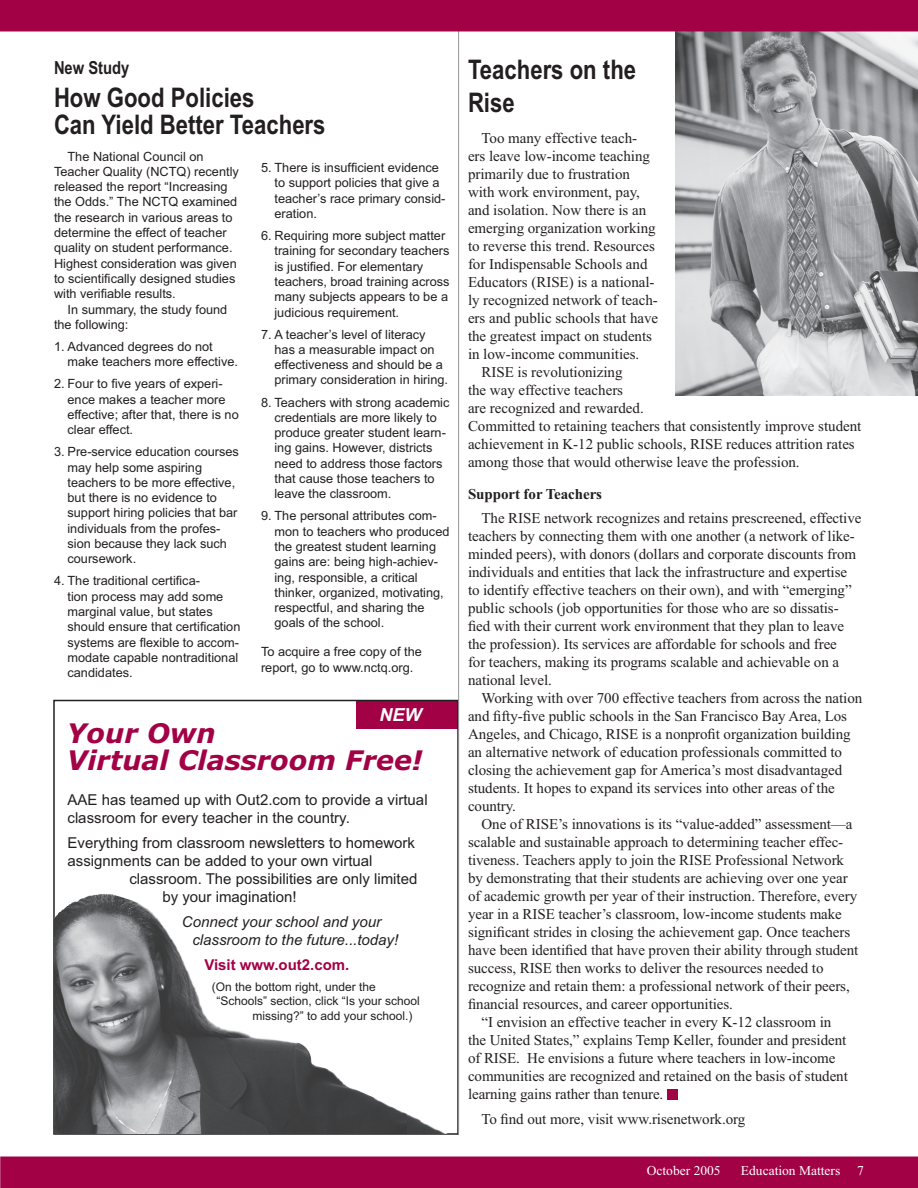
<style>
.page{position:relative;width:918px;height:1188px;background:#fff}
.page>*{position:absolute;margin:0;border:0;box-sizing:border-box;transform-origin:0 0}
.t1{font:700 27px/32.4px "Arial Narrow";color:#231f20}
.t2{font:italic 700 27px/27px "Verdana";color:#a30146}
.t3{font:700 18px "Arial Narrow";color:#231f20}
.t4{font:italic 700 18px "Arial";color:#fff}
.t5{font:15px/18px "Times New Roman";letter-spacing:-.005em;color:#231f20}
.t6{font:15px/18px "Arial";color:#231f20}
.t7{font:italic 15px/18px "Arial";color:#231f20}
.t8{font:700 15px "Times New Roman";letter-spacing:-.005em;color:#231f20}
.t9{font:700 15px "Arial";color:#a30146}
.t10{font:13.5px "Times New Roman";color:#fff}
.t11{font:12.75px/15.3px "Arial";color:#231f20}
.t12{font:12px "Arial";color:#231f20}
</style>
<div class="page">
<div style="left:0;top:1157px;width:918px;height:31px;background:#a30146"></div>
<div style="left:356px;top:700px;width:102px;height:28px;background:#a30146"></div>
<img style="left:675px;top:31px;width:243px;height:365px">
<img style="left:54px;top:894px;width:394px;height:240px">
<div style="left:667px;top:1089px;width:11px;height:10px;background:#a30146"></div>
<hr style="left:458px;top:29px;width:1px;height:1105px;background:#939598">
<div style="left:0;top:0;width:918px;height:31px;background:#a30146"></div>
<p class="t3" style="left:54px;top:54px;width:77px">New Study</p>
<h1 class="t1" style="left:54px;top:83px;width:273px;line-height:27px">How Good Policies<br>Can Yield Better Teachers</h1>
<p class="t11" style="left:54px;top:149px;width:186px;text-indent:14px">The National Council on<br>Teacher Quality (NCTQ) recently released the report “Increasing the Odds.” The NCTQ examined the research in various areas to determine the effect of teacher quality on student performance.<br>Highest consideration was given to scientifically designed studies with verifiable results.</p>
<p class="t11" style="left:54px;top:302px;width:175px;text-indent:14px">In summary, the study found the following:</p>
<p class="t11" style="left:68px;top:339px;width:172px;text-indent:-14px">1. Advanced degrees do not make teachers more effective.</p>
<p class="t11" style="left:68px;top:376px;width:173px;text-indent:-14px">2. Four to five years of experi&shy;ence makes a teacher more effective; after that, there is no clear effect.</p>
<p class="t11" style="left:68px;top:444px;width:173px;text-indent:-14px">3. Pre-service education courses may help some aspiring teachers to be more effective, but there is no evidence to support hiring policies that bar individuals from the profes&shy;sion because they lack such coursework.</p>
<p class="t11" style="left:68px;top:573px;width:174px;text-indent:-14px">4. The traditional certifica-<br>tion process may add some marginal value, but states should ensure that certification systems are flexible to accom&shy;modate capable nontraditional candidates.</p>
<p class="t11" style="left:274px;top:160px;width:172px;text-indent:-14px">5. There is insufficient evidence to support policies that give a teacher’s race primary consid&shy;eration.</p>
<p class="t11" style="left:274px;top:228px;width:177px;text-indent:-14px">6. Requiring more subject matter training for secondary teachers is justified. For elementary teachers, broad training across many subjects appears to be a judicious requirement.</p>
<p class="t11" style="left:274px;top:327px;width:175px;text-indent:-14px">7. A teacher’s level of literacy has a measurable impact on effectiveness and should be a primary consideration in hiring.</p>
<p class="t11" style="left:274px;top:395px;width:177px;text-indent:-14px">8. Teachers with strong academic credentials are more likely to produce greater student learn&shy;ing gains. However, districts need to address those factors that cause those teachers to leave the classroom.</p>
<p class="t11" style="left:274px;top:508px;width:177px;text-indent:-14px">9. The personal attributes com&shy;mon to teachers who produced the greatest student learning gains are: being high-achiev&shy;ing, responsible, a critical thinker, organized, motivating, respectful, and sharing the goals of the school.</p>
<p class="t11" style="left:261px;top:644px;width:162px">To acquire a free copy of the report, go to www.nctq.org.</p>
<p class="t4" style="left:380px;top:703px;width:43px">NEW</p>
<h1 class="t2" style="left:67px;top:719px;width:358px">Your Own<br>Virtual Classroom Free!</h1>
<p class="t6" style="left:68px;top:791px;width:362px">AAE has teamed up with Out2.com to provide a virtual classroom for every teacher in the country.</p>
<p class="t6" style="left:68px;top:834px;width:349px">Everything from classroom newsletters to homework</p>
<p class="t6" style="left:68px;top:852px;width:307px">assignments can be added to your own virtual</p>
<p class="t6" style="left:129px;top:870px;width:290px">classroom. The possibilities are only limited</p>
<p class="t6" style="left:162px;top:888px;width:136px">by your imagination!</p>
<p class="t7" style="left:192px;top:913px;width:207px;text-indent:-10px">Connect your school and your classroom to the future...today!</p>
<p class="t9" style="left:204px;top:955px;width:147px">Visit www.out2.com.</p>
<p class="t12" style="left:212px;top:979px;width:166px">(On the bottom right, under the</p>
<p class="t12" style="left:216px;top:993px;width:205px">“Schools” section, click “Is your school</p>
<p class="t12" style="left:252px;top:1008px;width:162px">missing?” to add your school.)</p>
<h1 class="t1" style="left:468px;top:52px;width:170px">Teachers on the<br>Rise</h1>
<p class="t5" style="left:482px;top:129px;width:157px">Too many effective teach-</p>
<p class="t5" style="left:468px;top:147px;width:184px">ers leave low-income teaching</p>
<p class="t5" style="left:468px;top:165px;width:164px">primarily due to frustration</p>
<p class="t5" style="left:468px;top:183px;width:173px">with work environment, pay,</p>
<p class="t5" style="left:468px;top:201px;width:180px">and isolation. Now there is an</p>
<p class="t5" style="left:468px;top:219px;width:189px">emerging organization working</p>
<p class="t5" style="left:468px;top:237px;width:188px">to reverse this trend. Resources</p>
<p class="t5" style="left:468px;top:255px;width:181px">for Indispensable Schools and</p>
<p class="t5" style="left:468px;top:273px;width:188px">Educators (RISE) is a national-</p>
<p class="t5" style="left:468px;top:291px;width:191px">ly recognized network of teach-</p>
<p class="t5" style="left:468px;top:309px;width:192px">ers and public schools that have</p>
<p class="t5" style="left:468px;top:327px;width:186px">the greatest impact on students</p>
<p class="t5" style="left:468px;top:345px;width:173px">in low-income communities.</p>
<p class="t5" style="left:482px;top:363px;width:143px">RISE is revolutionizing</p>
<p class="t5" style="left:468px;top:381px;width:157px">the way effective teachers</p>
<p class="t5" style="left:468px;top:399px;width:177px">are recognized and rewarded.</p>
<p class="t5" style="left:468px;top:417px;width:395px">Committed to retaining teachers that consistently improve student</p>
<p class="t5" style="left:468px;top:435px;width:388px">achievement in K-12 public schools, RISE reduces attrition rates</p>
<p class="t5" style="left:468px;top:453px;width:333px">among those that would otherwise leave the profession.</p>
<p class="t8" style="left:468px;top:483px;width:136px">Support for Teachers</p>
<p class="t5" style="left:468px;top:509px;width:395px;text-indent:14px">The RISE network recognizes and retains prescreened, effective teachers by connecting them with one another (a network of like&shy;minded peers), with donors (dollars and corporate discounts from individuals and entities that lack the infrastructure and expertise to identify effective teachers on their own), and with “emerging” public schools (job opportunities for those who are so dissatis&shy;fied with their current work environment that they plan to leave the profession). Its services are affordable for schools and free<br>for teachers, making its programs scalable and achievable on a national level.</p>
<p class="t5" style="left:468px;top:689px;width:396px;text-indent:14px">Working with over 700 effective teachers from across the nation and fifty-five public schools in the San Francisco Bay Area, Los Angeles, and Chicago, RISE is a nonprofit organization building an alternative network of education professionals committed to closing the achievement gap for America’s most disadvantaged students. It hopes to expand its services into other areas of the country.</p>
<p class="t5" style="left:482px;top:815px;width:373px">One of RISE’s innovations is its “value-added” assessment—a</p>
<p class="t5" style="left:468px;top:833px;width:377px">scalable and sustainable approach to determining teacher effec-</p>
<p class="t5" style="left:468px;top:851px;width:378px">tiveness. Teachers apply to join the RISE Professional Network</p>
<p class="t5" style="left:468px;top:869px;width:381px">by demonstrating that their students are achieving over one year</p>
<p class="t5" style="left:468px;top:887px;width:391px">of academic growth per year of their instruction. Therefore, every</p>
<p class="t5" style="left:468px;top:905px;width:375px">year in a RISE teacher’s classroom, low-income students make</p>
<p class="t5" style="left:468px;top:923px;width:384px">significant strides in closing the achievement gap. Once teachers</p>
<p class="t5" style="left:468px;top:941px;width:392px">have been identified that have proven their ability through student</p>
<p class="t5" style="left:468px;top:959px;width:357px">success, RISE then works to deliver the resources needed to</p>
<p class="t5" style="left:468px;top:977px;width:383px">recognize and retain them: a professional network of their peers,</p>
<p class="t5" style="left:468px;top:995px;width:266px">financial resources, and career opportunities.</p>
<p class="t5" style="left:482px;top:1013px;width:351px">“I envision an effective teacher in every K-12 classroom in</p>
<p class="t5" style="left:468px;top:1031px;width:380px">the United States,” explains Temp Keller, founder and president</p>
<p class="t5" style="left:468px;top:1049px;width:369px">of RISE. He envisions a future where teachers in low-income</p>
<p class="t5" style="left:468px;top:1067px;width:381px">communities are recognized and retained on the basis of student</p>
<p class="t5" style="left:468px;top:1085px;width:197px">learning gains rather than tenure.</p>
<p class="t5" style="left:482px;top:1110px;width:265px">To find out more, visit www.risenetwork.org</p>
<p class="t10" style="left:647px;top:1161px;width:75px">October 2005</p>
<p class="t10" style="left:741px;top:1161px;width:101px">Education Matters</p>
<p class="t10" style="left:857px;top:1161px;width:8px">7</p>
</div>
